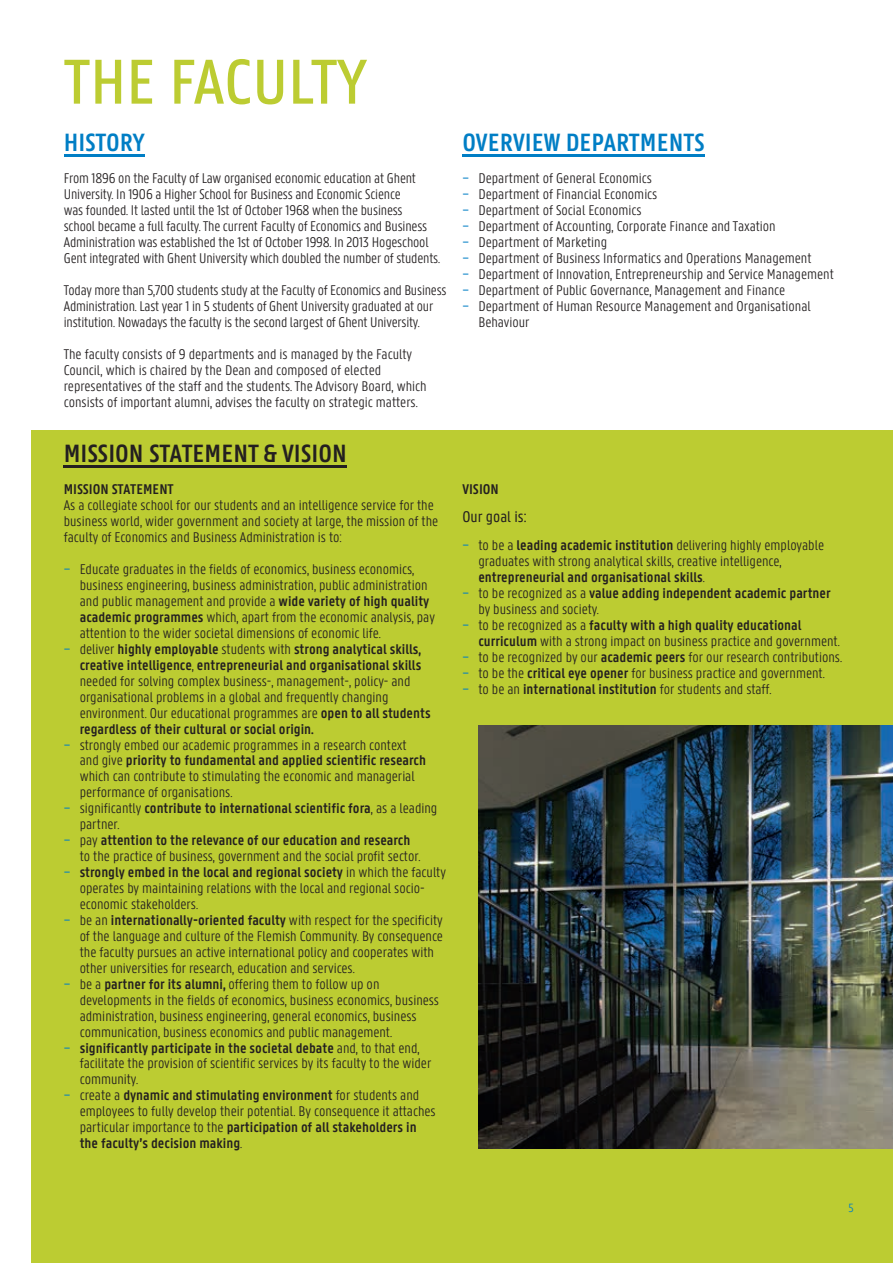
<style>
.page{position:relative;width:893px;height:1263px;background:#fff}
.page>*{position:absolute;margin:0;border:0;box-sizing:border-box;transform-origin:0 0}
.t1{font:500 67.5px "Panno Text";color:#bccc32}
.t2{font:600 26.7px "Panno Text";color:#007ec5}
.t3{font:600 26.7px "Panno Text";color:#231f20}
.t4{font:16.5px "U Gent Panno Text";color:#231f20}
.t5{font:300 15px/15.9px "U Gent Panno Text";color:#231f20}
.t6{font:600 15px/15.9px "Panno Text";color:#231f20}
.t7{font:600 15px "U Gent Panno Text";color:#231f20}
.t8{font:300 12.75px "U Gent Panno Text";color:#007ec5}
.s1{font-family:"Panno Text";font-weight:400;color:#007ec5}
.s2{font-family:"Panno Text";font-weight:600}
.s3{font-weight:400;color:#007ec5}
.s4{font-family:"U Gent Panno Text";font-weight:300}
</style>
<div class="page">
<div style="left:32px;top:431px;width:861px;height:832px;background:#bccc32"></div>
<img style="left:478px;top:725px;width:415px;height:423px">
<hr style="left:64px;top:155px;width:80px;height:2px;background:#007ec5">
<hr style="left:462px;top:155px;width:243px;height:2px;background:#007ec5">
<hr style="left:64px;top:466px;width:283px;height:2px;background:#231f20">
<h1 class="t1" style="left:64px;top:45px;width:304px">THE FACULTY</h1>
<h2 class="t2" style="left:64px;top:128px;width:82px">HISTORY</h2>
<p class="t5" style="left:64px;top:171px;width:378px">From 1896 on the Faculty of Law organised economic education at Ghent University. In 1906 a Higher School for Business and Economic Science<br>was founded. It lasted until the 1st of October 1968 when the business<br>school became a full faculty. The current Faculty of Economics and Business Administration was established the 1st of October 1998. In 2013 Hogeschool Gent integrated with Ghent University which doubled the number of students.</p>
<p class="t5" style="left:64px;top:282px;width:384px">Today more than 5,700 students study at the Faculty of Economics and Business<br>Administration. Last year 1 in 5 students of Ghent University graduated at our institution. Nowadays the faculty is the second largest of Ghent University.</p>
<p class="t5" style="left:64px;top:346px;width:364px">The faculty consists of 9 departments and is managed by the Faculty Council, which is chaired by the Dean and composed of elected representatives of the staff and the students. The Advisory Board, which consists of important alumni, advises the faculty on strategic matters.</p>
<h2 class="t3" style="left:64px;top:439px;width:285px">MISSION STATEMENT &amp; VISION</h2>
<p class="t7" style="left:64px;top:481px;width:112px">MISSION STATEMENT</p>
<p class="t5" style="left:64px;top:497px;width:376px">As a collegiate school for our students and an intelligence service for the business world, wider government and society at large, the mission of the faculty of Economics and Business Administration is to:</p>
<p class="t5" style="left:80px;top:561px;width:357px;text-indent:-16px"><span class="s1">−</span> Educate graduates in the fields of economics, business economics, business engineering, business administration, public administration and public management and provide a <span class="s2">wide variety of high quality academic programmes</span> which, apart from the economic analysis, pay attention to the wider societal dimensions of economic life.</p>
<p class="t6" style="left:64px;top:641px;width:359px;text-align:right"><span class="s3">−</span> <span class="s4">deliver</span> highly employable <span class="s4">students with</span> strong analytical skills, creative intelligence<span class="s4">,</span> entrepreneurial and organisational skills</p>
<p class="t5" style="left:80px;top:673px;width:352px">needed for solving complex business-, management-, policy- and organisational problems in a global and frequently changing environment. Our educational programmes are <span class="s2">open to all students</span></p>
<p class="t6" style="left:80px;top:721px;width:236px">regardless of their cultural or social origin.</p>
<p class="t5" style="left:64px;top:737px;width:344px"><span class="s1">−</span> strongly embed our academic programmes in a research context</p>
<p class="t6" style="left:80px;top:753px;width:348px"><span class="s4">and give</span> priority to fundamental and applied scientific research</p>
<p class="t5" style="left:80px;top:768px;width:337px">which can contribute to stimulating the economic and managerial performance of organisations.</p>
<p class="t6" style="left:64px;top:800px;width:375px"><span class="s3">−</span> <span class="s4">significantly</span> contribute to international scientific fora<span class="s4">, as a leading</span></p>
<p class="t5" style="left:80px;top:816px;width:41px">partner.</p>
<p class="t6" style="left:64px;top:832px;width:348px"><span class="s3">−</span> <span class="s4">pay</span> attention to the relevance of our education and research</p>
<p class="t5" style="left:80px;top:848px;width:342px">to the practice of business, government and the social profit sector.</p>
<p class="t6" style="left:64px;top:864px;width:384px"><span class="s3">−</span> strongly embed in the local and regional society <span class="s4">in which the faculty</span></p>
<p class="t5" style="left:80px;top:880px;width:347px">operates by maintaining relations with the local and regional socio-</p>
<p class="t5" style="left:80px;top:896px;width:120px">economic stakeholders.</p>
<p class="t5" style="left:64px;top:912px;width:380px"><span class="s1">−</span> be an <span class="s2">internationally-oriented faculty</span> with respect for the specificity</p>
<p class="t5" style="left:80px;top:928px;width:365px">of the language and culture of the Flemish Community. By consequence</p>
<p class="t5" style="left:80px;top:944px;width:356px">the faculty pursues an active international policy and cooperates with</p>
<p class="t5" style="left:80px;top:960px;width:277px">other universities for research, education and services.</p>
<p class="t5" style="left:64px;top:976px;width:317px"><span class="s1">−</span> be a <span class="s2">partner for its alumni,</span> offering them to follow up on</p>
<p class="t5" style="left:80px;top:992px;width:361px">developments in the fields of economics, business economics, business</p>
<p class="t5" style="left:80px;top:1008px;width:338px">administration, business engineering, general economics, business</p>
<p class="t5" style="left:80px;top:1024px;width:314px">communication, business economics and public management.</p>
<p class="t6" style="left:64px;top:1040px;width:357px"><span class="s3">−</span> significantly participate in the societal debate <span class="s4">and, to that end,</span></p>
<p class="t5" style="left:80px;top:1055px;width:353px">facilitate the provision of scientific services by its faculty to the wider community.</p>
<p class="t6" style="left:64px;top:1087px;width:357px"><span class="s3">−</span> <span class="s4">create a</span> dynamic and stimulating environment <span class="s4">for students and</span></p>
<p class="t5" style="left:80px;top:1103px;width:358px">employees to fully develop their potential. By consequence it attaches</p>
<p class="t6" style="left:80px;top:1119px;width:338px"><span class="s4">particular importance to the</span> participation of all stakeholders in the faculty’s decision making<span class="s4">.</span></p>
<h2 class="t2" style="left:462px;top:128px;width:244px">OVERVIEW DEPARTMENTS</h2>
<p class="t5" style="left:462px;top:171px;width:191px"><span class="s1">−</span> Department of General Economics</p>
<p class="t5" style="left:462px;top:186px;width:197px"><span class="s1">−</span> Department of Financial Economics</p>
<p class="t5" style="left:462px;top:202px;width:181px"><span class="s1">−</span> Department of Social Economics</p>
<p class="t5" style="left:462px;top:218px;width:315px"><span class="s1">−</span> Department of Accounting, Corporate Finance and Taxation</p>
<p class="t5" style="left:462px;top:234px;width:146px"><span class="s1">−</span> Department of Marketing</p>
<p class="t5" style="left:462px;top:250px;width:351px"><span class="s1">−</span> Department of Business Informatics and Operations Management</p>
<p class="t5" style="left:462px;top:266px;width:373px"><span class="s1">−</span> Department of Innovation, Entrepreneurship and Service Management</p>
<p class="t5" style="left:462px;top:282px;width:324px"><span class="s1">−</span> Department of Public Governance, Management and Finance</p>
<p class="t5" style="left:462px;top:298px;width:350px"><span class="s1">−</span> Department of Human Resource Management and Organisational</p>
<p class="t5" style="left:478px;top:314px;width:53px">Behaviour</p>
<p class="t7" style="left:462px;top:481px;width:38px">VISION</p>
<p class="t4" style="left:462px;top:507px;width:66px">Our goal is:</p>
<p class="t5" style="left:478px;top:537px;width:347px;text-indent:-16px"><span class="s1">−</span> to be a <span class="s2">leading academic institution</span> delivering highly employable graduates with strong analytical skills, creative intelligence,</p>
<p class="t6" style="left:462px;top:569px;width:370px;text-indent:16px">entrepreneurial and organisational skills<span class="s4">.<br></span><span class="s3">−</span> <span class="s4">to be recognized as a</span> value adding independent academic partner</p>
<p class="t5" style="left:478px;top:601px;width:122px">by business and society.</p>
<p class="t6" style="left:462px;top:617px;width:341px"><span class="s3">−</span> <span class="s4">to be recognized as a</span> faculty with a high quality educational</p>
<p class="t5" style="left:462px;top:633px;width:381px;text-indent:16px"><span class="s2">curriculum</span> with a strong impact on business practice and government. <span class="s1">−</span> to be recognized by our <span class="s2">academic peers</span> for our research contributions. <span class="s1">−</span> to be the <span class="s2">critical eye opener</span> for business practice and government.<br><span class="s1">−</span> to be an <span class="s2">international institution</span> for students and staff.</p>
<p class="t8" style="left:848px;top:1200px;width:7px">5</p>
</div>
